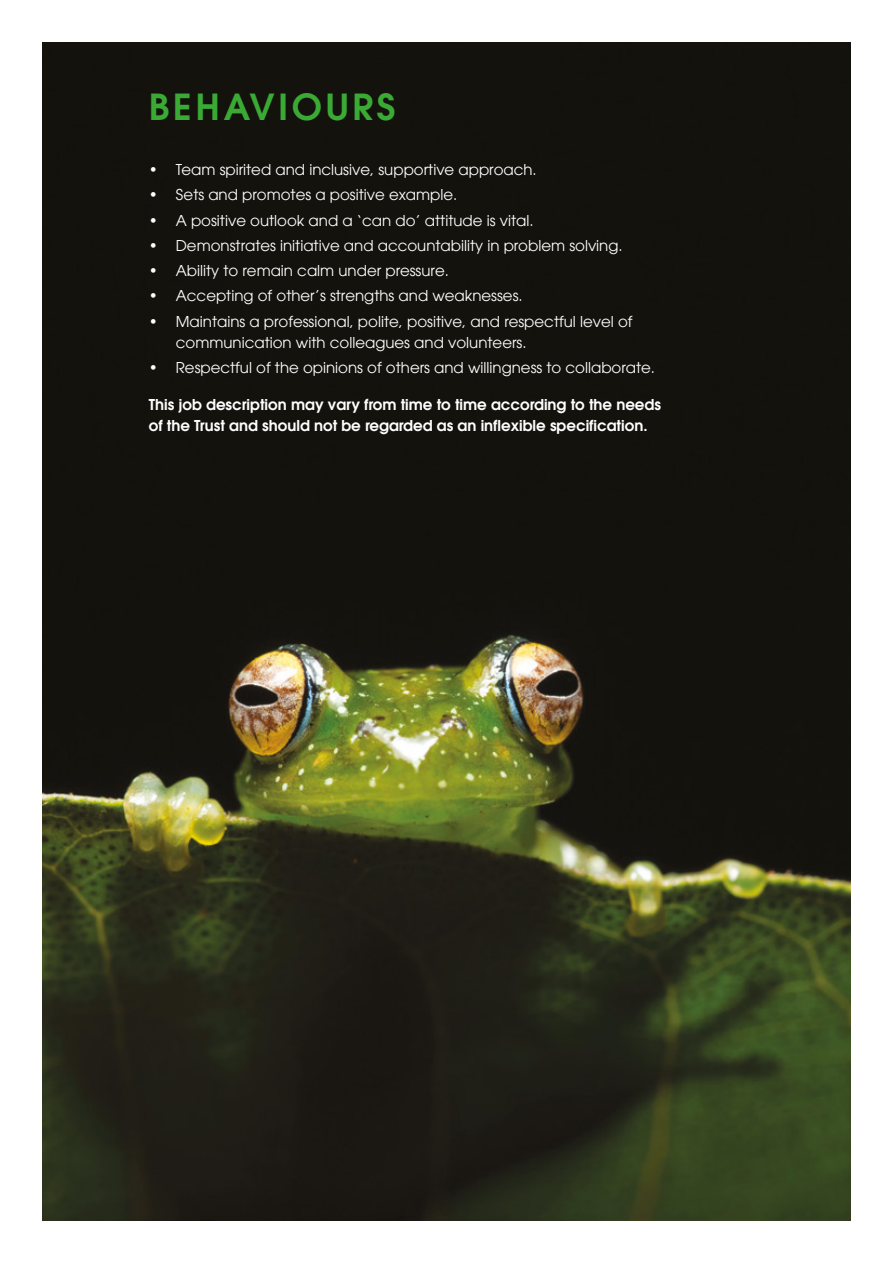
<style>
.page{position:relative;width:893px;height:1263px;background:#fff}
.page>*{position:absolute;margin:0;border:0;box-sizing:border-box;transform-origin:0 0}
.t1{font:36px "Avant Garde Gothic ITCW01 Dm";letter-spacing:.1em;color:#3aaa35}
.t2{font:15px/21px "Avant Garde Gothic ITCW01 Bk";color:#fff}
.t3{font:15px/21px "Avant Garde Gothic ITCW01 Dm";color:#fff}
</style>
<div class="page">
<img style="left:43px;top:43px;width:807px;height:1177px">
<h1 class="t1" style="left:149px;top:83px;width:248px">BEHAVIOURS</h1>
<p class="t2" style="left:149px;top:159px;width:389px">• Team spirited and inclusive, supportive approach.</p>
<p class="t2" style="left:149px;top:184px;width:310px">• Sets and promotes a positive example.</p>
<p class="t2" style="left:149px;top:210px;width:386px">• A positive outlook and a ‘can do’ attitude is vital.</p>
<p class="t2" style="left:149px;top:235px;width:475px">• Demonstrates initiative and accountability in problem solving.</p>
<p class="t2" style="left:149px;top:260px;width:302px">• Ability to remain calm under pressure.</p>
<p class="t2" style="left:149px;top:285px;width:375px">• Accepting of other’s strengths and weaknesses.</p>
<p class="t2" style="left:176px;top:311px;width:458px;text-indent:-27px">• Maintains a professional, polite, positive, and respectful level of communication with colleagues and volunteers.</p>
<p class="t2" style="left:149px;top:357px;width:508px">• Respectful of the opinions of others and willingness to collaborate.</p>
<p class="t3" style="left:149px;top:393px;width:514px">This job description may vary from time to time according to the needs of the Trust and should not be regarded as an inflexible specification.</p>
</div>
